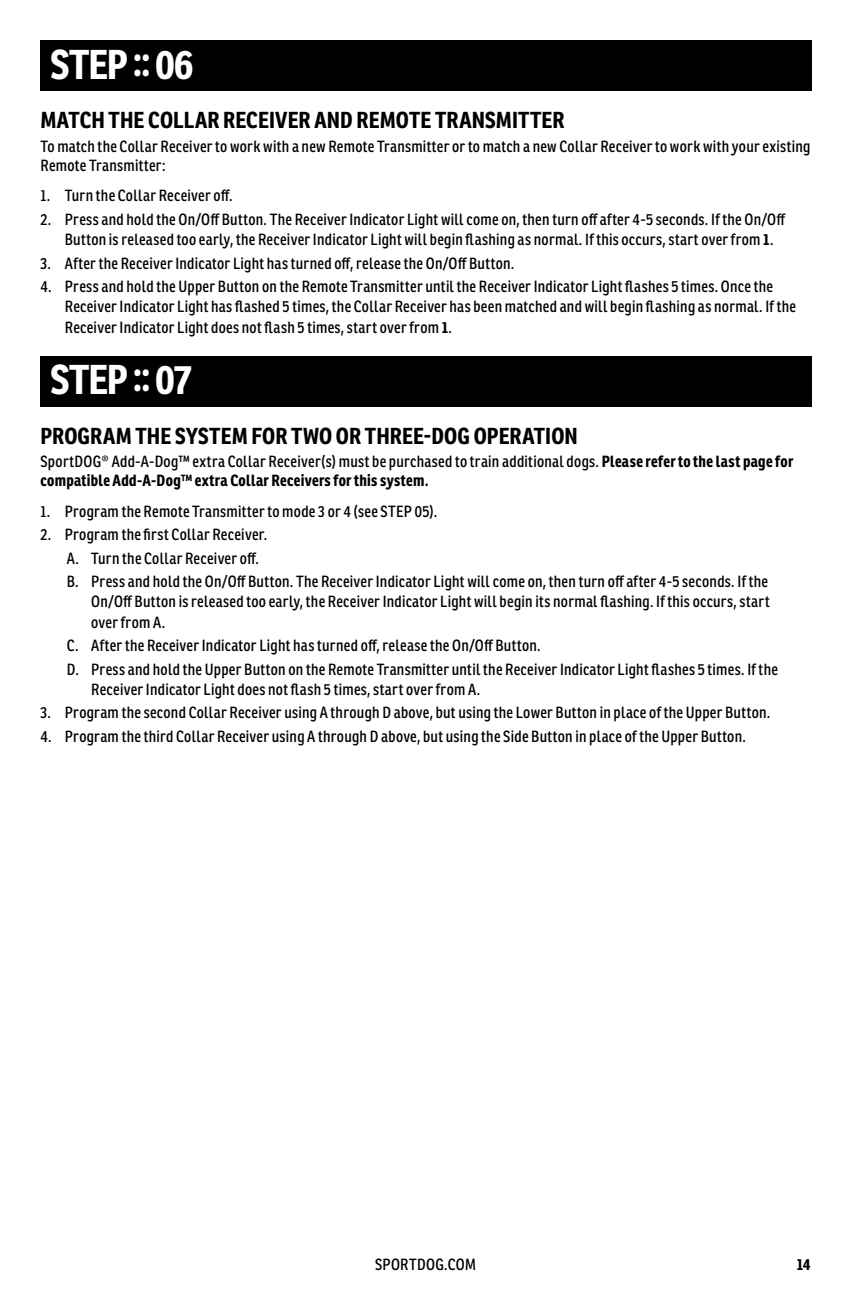
<style>
.page{position:relative;width:851px;height:1296px;background:#fff}
.page>*{position:absolute;margin:0;border:0;box-sizing:border-box;transform-origin:0 0}
.t1{font:700 40.5px "Ronnia Cond";letter-spacing:-.03em;color:#fff}
.t2{font:700 22.5px "Ronnia Cond";letter-spacing:.005em;color:#000}
.t3{font:15.75px/20.2px "Ronnia Cond";letter-spacing:.02em;color:#000}
.t4{font:700 15.75px/18.9px "Ronnia Cond";letter-spacing:.02em;color:#000}
.s1{font-weight:700}
.s2{font-weight:400}
</style>
<div class="page">
<div style="left:40px;top:40px;width:771px;height:51px;background:#000"></div>
<div style="left:40px;top:356px;width:771px;height:51px;background:#000"></div>
<h1 class="t1" style="left:51px;top:38px;width:145px">STEP :: 06</h1>
<h2 class="t2" style="left:40px;top:106px;width:525px">MATCH THE COLLAR RECEIVER AND REMOTE TRANSMITTER</h2>
<p class="t3" style="left:40px;top:137px;width:771px;line-height:18.9px">To match the Collar Receiver to work with a new Remote Transmitter or to match a new Collar Receiver to work with your existing<br>Remote Transmitter:</p>
<p class="t3" style="left:40px;top:185px;width:194px">1. Turn the Collar Receiver off.</p>
<p class="t3" style="left:65px;top:209px;width:722px;text-indent:-24px">2. Press and hold the On/Off Button. The Receiver Indicator Light will come on, then turn off after 4-5 seconds. If the On/Off<br>Button is released too early, the Receiver Indicator Light will begin flashing as normal. If this occurs, start over from <span class="s1">1</span>.</p>
<p class="t3" style="left:40px;top:253px;width:475px">3. After the Receiver Indicator Light has turned off, release the On/Off Button.</p>
<p class="t3" style="left:65px;top:276px;width:732px;text-indent:-24px">4. Press and hold the Upper Button on the Remote Transmitter until the Receiver Indicator Light flashes 5 times. Once the<br>Receiver Indicator Light has flashed 5 times, the Collar Receiver has been matched and will begin flashing as normal. If the<br>Receiver Indicator Light does not flash 5 times, start over from <span class="s1">1</span>.</p>
<h1 class="t1" style="left:51px;top:354px;width:142px">STEP :: 07</h1>
<h2 class="t2" style="left:40px;top:421px;width:539px">PROGRAM THE SYSTEM FOR TWO OR THREE-DOG OPERATION</h2>
<p class="t4" style="left:40px;top:452px;width:754px"><span class="s2">SportDOG® Add-A-Dog™ extra Collar Receiver(s) must be purchased to train additional dogs.</span> Please refer to the last page for compatible Add-A-Dog™ extra Collar Receivers for this system.</p>
<p class="t3" style="left:40px;top:501px;width:398px">1. Program the Remote Transmitter to mode 3 or 4 (see STEP 05).</p>
<p class="t3" style="left:67px;top:523px;width:702px;line-height:23.4px;text-indent:-26px">2. Program the first Collar Receiver.<br>A. Turn the Collar Receiver off.<br>B. Press and hold the On/Off Button. The Receiver Indicator Light will come on, then turn off after 4-5 seconds. If the</p>
<p class="t3" style="left:91px;top:592px;width:680px">On/Off Button is released too early, the Receiver Indicator Light will begin its normal flashing. If this occurs, start over from A.</p>
<p class="t3" style="left:67px;top:634px;width:712px;line-height:23.4px">C. After the Receiver Indicator Light has turned off, release the On/Off Button.<br>D. Press and hold the Upper Button on the Remote Transmitter until the Receiver Indicator Light flashes 5 times. If the</p>
<p class="t3" style="left:91px;top:679px;width:390px">Receiver Indicator Light does not flash 5 times, start over from A.</p>
<p class="t3" style="left:41px;top:703px;width:731px">3. Program the second Collar Receiver using A through D above, but using the Lower Button in place of the Upper Button.</p>
<p class="t3" style="left:41px;top:726px;width:707px">4. Program the third Collar Receiver using A through D above, but using the Side Button in place of the Upper Button.</p>
<p class="t3" style="left:375px;top:1254px;width:102px">SPORTDOG.COM</p>
<p class="t4" style="left:796px;top:1255px;width:15px">14</p>
</div>
